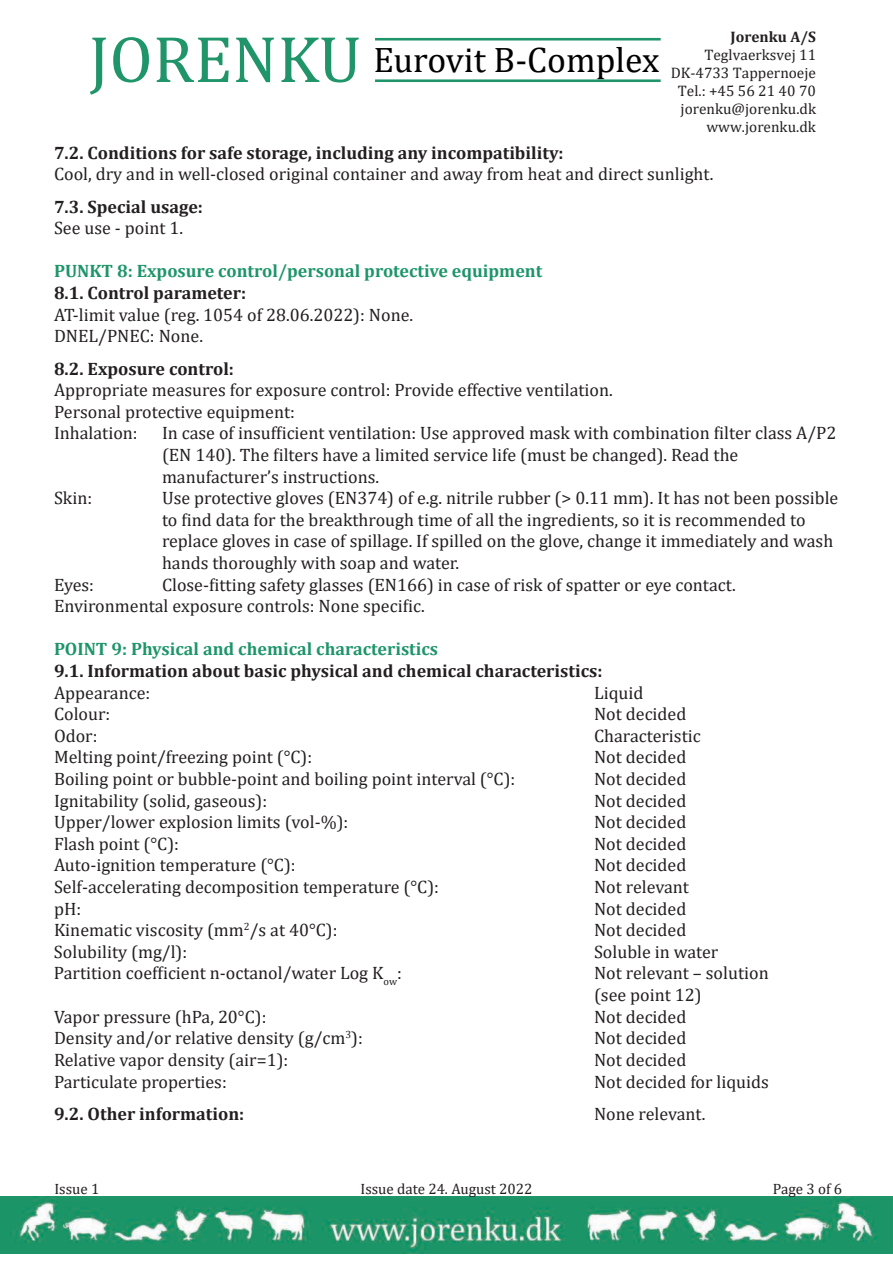
<style>
.page{position:relative;width:893px;height:1263px;background:#fff}
.page>*{position:absolute;margin:0;border:0;box-sizing:border-box;transform-origin:0 0}
.t1{font:35.55px "Cambria";color:#000001}
.t2{font:18px/21.6px "Cambria";color:#231f20}
.t3{font:700 18px "Cambria";color:#231f20}
.t4{font:700 18px "Cambria";color:#1d9569}
.t5{font:15.3px/18px "Cambria";color:#231f20;text-align:right}
.t6{font:700 15.3px "Cambria";color:#231f20}
.t7{font:15px "Cambria";color:#231f20}
.s1{font-size:66.45px;color:#1f9569}
</style>
<div class="page">
<img style="left:0;top:1196px;width:893px;height:58px">
<hr style="left:375px;top:38px;width:286px;height:3px;background:#1f9569">
<hr style="left:375px;top:79px;width:286px;height:3px;background:#1f9569">
<h1 class="t1" style="left:89px;top:39px;width:572px"><span class="s1">JORENKU</span> Eurovit B-Complex</h1>
<p class="t6" style="left:730px;top:26px;width:87px">Jorenku A/S</p>
<p class="t5" style="left:671px;top:46px;width:147px">Teglvaerksvej 11<br>DK-4733 Tappernoeje<br>Tel.: +45 56 21 40 70 jorenku@jorenku.dk www.jorenku.dk</p>
<p class="t3" style="left:54px;top:140px;width:511px">7.2. Conditions for safe storage, including any incompatibility:</p>
<p class="t2" style="left:54px;top:163px;width:661px">Cool, dry and in well-closed original container and away from heat and direct sunlight.</p>
<p class="t3" style="left:54px;top:194px;width:150px">7.3. Special usage:</p>
<p class="t2" style="left:54px;top:217px;width:131px">See use - point 1.</p>
<p class="t4" style="left:54px;top:259px;width:490px">PUNKT 8: Exposure control/personal protective equipment</p>
<p class="t3" style="left:54px;top:280px;width:194px">8.1. Control parameter:</p>
<p class="t2" style="left:54px;top:304px;width:361px">AT-limit value (reg. 1054 of 28.06.2022): None.<br>DNEL/PNEC: None.</p>
<p class="t3" style="left:54px;top:356px;width:181px">8.2. Exposure control:</p>
<p class="t2" style="left:54px;top:379px;width:560px">Appropriate measures for exposure control: Provide effective ventilation.<br>Personal protective equipment:<br>Inhalation:</p>
<p class="t2" style="left:162px;top:422px;width:676px">In case of insufficient ventilation: Use approved mask with combination filter class A/P2 (EN 140). The filters have a limited service life (must be changed). Read the manufacturer’s instructions.</p>
<p class="t2" style="left:54px;top:487px;width:40px">Skin:</p>
<p class="t2" style="left:162px;top:487px;width:678px">Use protective gloves (EN374) of e.g. nitrile rubber (&gt; 0.11 mm). It has not been possible to find data for the breakthrough time of all the ingredients, so it is recommended to replace gloves in case of spillage. If spilled on the glove, change it immediately and wash hands thoroughly with soap and water.</p>
<p class="t2" style="left:54px;top:574px;width:41px">Eyes:</p>
<p class="t2" style="left:54px;top:574px;width:683px;text-indent:108px">Close-fitting safety glasses (EN166) in case of risk of spatter or eye contact.<br>Environmental exposure controls: None specific.</p>
<p class="t4" style="left:54px;top:637px;width:386px">POINT 9: Physical and chemical characteristics</p>
<p class="t3" style="left:54px;top:658px;width:550px">9.1. Information about basic physical and chemical characteristics:</p>
<p class="t2" style="left:54px;top:682px;width:98px">Appearance:</p>
<p class="t2" style="left:594px;top:682px;width:51px">Liquid</p>
<p class="t2" style="left:54px;top:703px;width:58px">Colour:</p>
<p class="t2" style="left:594px;top:703px;width:94px">Not decided</p>
<p class="t2" style="left:54px;top:725px;width:45px">Odor:</p>
<p class="t2" style="left:594px;top:725px;width:108px">Characteristic</p>
<p class="t2" style="left:54px;top:746px;width:260px">Melting point/freezing point (°C):</p>
<p class="t2" style="left:594px;top:746px;width:94px">Not decided</p>
<p class="t2" style="left:54px;top:768px;width:463px">Boiling point or bubble-point and boiling point interval (°C):</p>
<p class="t2" style="left:594px;top:768px;width:94px">Not decided</p>
<p class="t2" style="left:54px;top:790px;width:215px">Ignitability (solid, gaseous):</p>
<p class="t2" style="left:594px;top:790px;width:94px">Not decided</p>
<p class="t2" style="left:54px;top:811px;width:296px">Upper/lower explosion limits (vol-%):</p>
<p class="t2" style="left:594px;top:811px;width:94px">Not decided</p>
<p class="t2" style="left:54px;top:833px;width:127px">Flash point (°C):</p>
<p class="t2" style="left:594px;top:833px;width:94px">Not decided</p>
<p class="t2" style="left:54px;top:854px;width:243px">Auto-ignition temperature (°C):</p>
<p class="t2" style="left:594px;top:854px;width:94px">Not decided</p>
<p class="t2" style="left:54px;top:876px;width:386px">Self-accelerating decomposition temperature (°C):</p>
<p class="t2" style="left:594px;top:876px;width:96px">Not relevant</p>
<p class="t2" style="left:54px;top:898px;width:29px">pH:</p>
<p class="t2" style="left:594px;top:898px;width:94px">Not decided</p>
<p class="t2" style="left:54px;top:919px;width:285px">Kinematic viscosity (mm<sup>2</sup>/s at 40°C):</p>
<p class="t2" style="left:594px;top:919px;width:94px">Not decided</p>
<p class="t2" style="left:54px;top:941px;width:135px">Solubility (mg/l):</p>
<p class="t2" style="left:594px;top:941px;width:126px">Soluble in water</p>
<p class="t2" style="left:54px;top:962px;width:349px">Partition coefficient n-octanol/water Log K<sub>ow</sub>:</p>
<p class="t2" style="left:594px;top:962px;width:176px">Not relevant – solution (see point 12)</p>
<p class="t2" style="left:54px;top:1006px;width:214px">Vapor pressure (hPa, 20°C):</p>
<p class="t2" style="left:594px;top:1006px;width:94px">Not decided</p>
<p class="t2" style="left:54px;top:1027px;width:310px">Density and/or relative density (g/cm<sup>3</sup>):</p>
<p class="t2" style="left:594px;top:1027px;width:94px">Not decided</p>
<p class="t2" style="left:54px;top:1049px;width:236px">Relative vapor density (air=1):</p>
<p class="t2" style="left:594px;top:1049px;width:94px">Not decided</p>
<p class="t2" style="left:54px;top:1070px;width:174px">Particulate properties:</p>
<p class="t2" style="left:594px;top:1070px;width:176px">Not decided for liquids</p>
<p class="t3" style="left:54px;top:1101px;width:192px">9.2. Other information:</p>
<p class="t2" style="left:594px;top:1103px;width:113px">None relevant.</p>
<p class="t7" style="left:54px;top:1180px;width:46px">Issue 1</p>
<p class="t7" style="left:360px;top:1180px;width:174px">Issue date 24. August 2022</p>
<p class="t7" style="left:773px;top:1180px;width:71px">Page 3 of 6</p>
</div>
